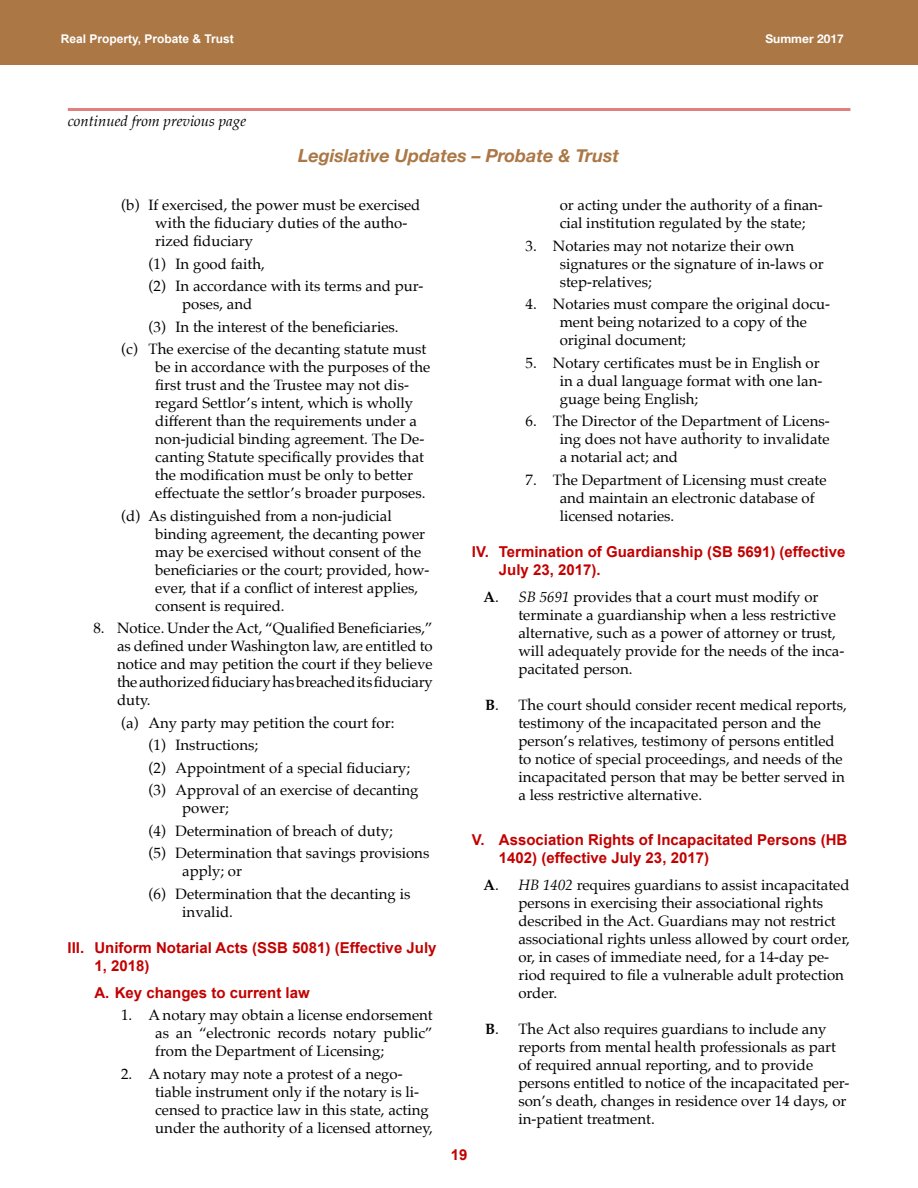
<style>
.page{position:relative;width:918px;height:1188px;background:#fff}
.page>*{position:absolute;margin:0;border:0;box-sizing:border-box;transform-origin:0 0}
.title_continue{font:italic 700 18px "Helvetica Neue";color:#ab7745}
.body3{font:15px/18px "Palatino";color:#000}
.body1a{font:15px/18px "Palatino";color:#000}
.body4{font:15px/18px "Palatino";color:#000}
.outline1{font:700 15px/18px "Arial";color:#c30000}
.body1c{font:15px/18px "Palatino";letter-spacing:-.01em;color:#000;text-align:justify}
.continued_from{font:italic 15px "Palatino";color:#000}
.outline2{font:700 15px "Arial";color:#c30000}
.t1{font:700 12px "Arial";color:#fff}
.t2{font:700 12px "Helvetica Neue";color:#fff}
.s1{font-weight:700}
.s2{font-style:italic}
</style>
<div class="page">
<div style="left:0;top:0;width:918px;height:65px;background:#ab7745"></div>
<hr style="left:68px;top:108px;width:782px;height:3px;background:#e18080">
<p class="t1" style="left:61px;top:31px;width:175px">Real Property, Probate &amp; Trust</p>
<p class="t2" style="left:766px;top:30px;width:80px">Summer 2017</p>
<p class="continued_from" style="left:68px;top:108px;width:180px">continued from previous page</p>
<p class="title_continue" style="left:298px;top:142px;width:323px">Legislative Updates – Probate &amp; Trust</p>
<p class="body3" style="left:155px;top:196px;width:267px;text-indent:-34px">(b) If exercised, the power must be exercised with the fiduciary duties of the autho&shy;rized fiduciary</p>
<p class="body4" style="left:148px;top:255px;width:118px">(1) In good faith,</p>
<p class="body4" style="left:182px;top:277px;width:243px;text-indent:-34px">(2) In accordance with its terms and pur&shy;poses, and</p>
<p class="body4" style="left:148px;top:318px;width:252px">(3) In the interest of the beneficiaries.</p>
<p class="body3" style="left:155px;top:340px;width:277px;text-indent:-34px">(c) The exercise of the decanting statute must be in accordance with the purposes of the first trust and the Trustee may not dis&shy;regard Settlor’s intent, which is wholly different than the requirements under a non-judicial binding agreement. The De&shy;canting Statute specifically provides that the modification must be only to better effectuate the settlor’s broader purposes.</p>
<p class="body3" style="left:155px;top:507px;width:276px;text-indent:-34px">(d) As distinguished from a non-judicial binding agreement, the decanting power may be exercised without consent of the beneficiaries or the court; provided, how&shy;ever, that if a conflict of interest applies, consent is required.</p>
<p class="body1c" style="left:117px;top:619px;width:317px;text-indent:-24px">8. Notice. Under the Act, “Qualified Beneficiaries,” as defined under Washington law, are entitled to notice and may petition the court if they believe the authorized fiduciary has breached its fiduciary duty.</p>
<p class="body3" style="left:121px;top:714px;width:275px">(a) Any party may petition the court for:</p>
<p class="body4" style="left:148px;top:736px;width:111px">(1) Instructions;</p>
<p class="body4" style="left:148px;top:759px;width:263px">(2) Appointment of a special fiduciary;</p>
<p class="body4" style="left:182px;top:781px;width:238px;text-indent:-34px">(3) Approval of an exercise of decanting power;</p>
<p class="body4" style="left:148px;top:822px;width:246px">(4) Determination of breach of duty;</p>
<p class="body4" style="left:182px;top:844px;width:249px;text-indent:-34px">(5) Determination that savings provisions apply; or</p>
<p class="body4" style="left:182px;top:885px;width:230px;text-indent:-34px">(6) Determination that the decanting is invalid.</p>
<p class="outline1" style="left:94px;top:939px;width:344px;text-indent:-27px">III. Uniform Notarial Acts (SSB 5081) (Effective July<br>1, 2018)</p>
<p class="outline2" style="left:94px;top:983px;width:217px">A. Key changes to current law</p>
<p class="body3" style="left:155px;top:1006px;width:279px;text-align:justify;text-indent:-34px">1. A notary may obtain a license endorsement as an “electronic records notary public” from the Department of Licensing;</p>
<p class="body3" style="left:155px;top:1065px;width:279px;text-indent:-34px">2. A notary may note a protest of a nego&shy;tiable instrument only if the notary is li&shy;censed to practice law in this state, acting under the authority of a licensed attorney,</p>
<p class="body3" style="left:560px;top:196px;width:265px">or acting under the authority of a finan&shy;cial institution regulated by the state;</p>
<p class="body3" style="left:560px;top:237px;width:266px;text-indent:-34px">3. Notaries may not notarize their own signatures or the signature of in-laws or step-relatives;</p>
<p class="body3" style="left:560px;top:295px;width:272px;text-indent:-34px">4. Notaries must compare the original docu&shy;ment being notarized to a copy of the original document;</p>
<p class="body3" style="left:560px;top:354px;width:264px;text-indent:-34px">5. Notary certificates must be in English or in a dual language format with one lan&shy;guage being English;</p>
<p class="body3" style="left:560px;top:412px;width:272px;text-align:justify;text-indent:-34px">6. The Director of the Department of Licens&shy;ing does not have authority to invalidate a notarial act; and</p>
<p class="body3" style="left:560px;top:471px;width:268px;text-indent:-34px">7. The Department of Licensing must create and maintain an electronic database of licensed notaries.</p>
<p class="outline1" style="left:499px;top:543px;width:348px;text-indent:-27px">IV. Termination of Guardianship (SB 5691) (effective<br>July 23, 2017).</p>
<p class="body1a" style="left:518px;top:588px;width:328px;text-indent:-35px"><span class="s1">A</span>. <span class="s2">SB 5691</span> provides that a court must modify or terminate a guardianship when a less restrictive alternative, such as a power of attorney or trust, will adequately provide for the needs of the inca&shy;pacitated person.</p>
<p class="body1a" style="left:518px;top:696px;width:330px;text-indent:-33px"><span class="s1">B</span>. The court should consider recent medical reports, testimony of the incapacitated person and the person’s relatives, testimony of persons entitled to notice of special proceedings, and needs of the incapacitated person that may be better served in a less restrictive alternative.</p>
<p class="outline1" style="left:499px;top:831px;width:350px;text-indent:-27px">V. Association Rights of Incapacitated Persons (HB<br>1402) (effective July 23, 2017)</p>
<p class="body1a" style="left:518px;top:876px;width:333px;text-indent:-35px"><span class="s1">A</span>. <span class="s2">HB 1402</span> requires guardians to assist incapacitated persons in exercising their associational rights described in the Act. Guardians may not restrict associational rights unless allowed by court order, or, in cases of immediate need, for a 14-day pe&shy;riod required to file a vulnerable adult protection order.</p>
<p class="body1a" style="left:518px;top:1020px;width:333px;text-indent:-33px"><span class="s1">B</span>. The Act also requires guardians to include any reports from mental health professionals as part of required annual reporting, and to provide persons entitled to notice of the incapacitated per&shy;son’s death, changes in residence over 14 days, or in-patient treatment.</p>
<p class="outline1" style="left:451px;top:1147px;width:18px">19</p>
</div>
